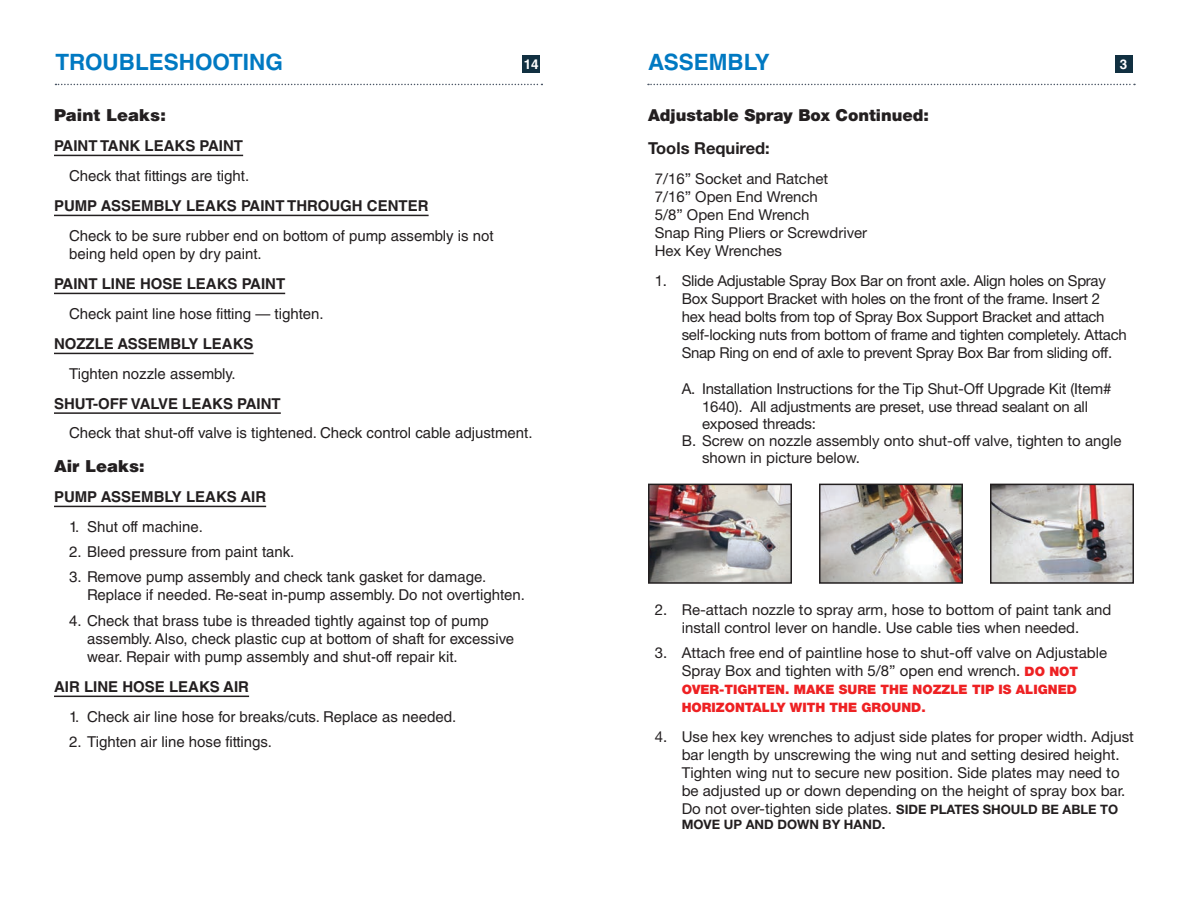
<style>
.page{position:relative;width:1188px;height:918px;background:#fff}
.page>*{position:absolute;margin:0;border:0;box-sizing:border-box;transform-origin:0 0}
.t1{font:700 22.5px "Helvetica LT Std";color:#0079c2}
.t2{font:900 16.5px "Helvetica Neue LT Std";color:#231f20}
.t3{font:900 16.5px "Helvetica LT Std";color:#231f20}
.t4{font:700 16.5px "Helvetica Neue LT Std";color:#231f20}
.t5{font:15px/18px "Helvetica Neue LT Std";color:#231f20}
.t6{font:15px/18px "Helvetica LT Std";color:#231f20}
.t7{font:15px/18px "Helvetica Neue LT Std";letter-spacing:-.02em;color:#231f20}
.t8{font:700 15px "Helvetica LT Std";color:#231f20}
.t9{font:700 13.5px "Helvetica LT Std";color:#fff}
.t10{font:900 12.9px/18px "Helvetica Neue LT Std";color:#ee2123}
.t11{font:700 12.9px "Helvetica Neue LT Std";color:#231f20}
.s1{font-weight:900;font-size:12.9px;color:#ee2123}
.s2{font-weight:700;font-size:12.9px}
</style>
<div class="page">
<div style="left:1115px;top:56px;width:17px;height:17px;background:#113041"></div>
<svg style="left:648px;top:84px;width:487px;height:1px"></svg>
<img style="left:651px;top:487px;width:138px;height:94px">
<div style="left:648px;top:484px;width:144px;height:100px;border:2px solid #231f20"></div>
<img style="left:993px;top:487px;width:138px;height:94px">
<div style="left:990px;top:484px;width:144px;height:100px;border:2px solid #231f20"></div>
<img style="left:822px;top:487px;width:138px;height:94px">
<div style="left:819px;top:484px;width:144px;height:100px;border:2px solid #231f20"></div>
<div style="left:522px;top:56px;width:18px;height:17px;background:#113041"></div>
<svg style="left:56px;top:84px;width:487px;height:1px"></svg>
<hr style="left:54px;top:155px;width:189px;height:1px;background:#231f20">
<hr style="left:54px;top:215px;width:375px;height:1px;background:#231f20">
<hr style="left:54px;top:293px;width:231px;height:1px;background:#231f20">
<hr style="left:54px;top:353px;width:200px;height:1px;background:#231f20">
<hr style="left:54px;top:412px;width:227px;height:2px;background:#231f20">
<hr style="left:54px;top:506px;width:212px;height:1px;background:#231f20">
<hr style="left:54px;top:696px;width:195px;height:1px;background:#231f20">
<h1 class="t1" style="left:56px;top:49px;width:229px">TROUBLESHOOTING</h1>
<p class="t9" style="left:524px;top:56px;width:16px">14</p>
<p class="t3" style="left:54px;top:104px;width:113px">Paint Leaks:</p>
<p class="t8" style="left:54px;top:136px;width:191px">PAINT TANK LEAKS PAINT</p>
<p class="t6" style="left:69px;top:167px;width:182px">Check that fittings are tight.</p>
<p class="t8" style="left:54px;top:196px;width:376px">PUMP ASSEMBLY LEAKS PAINT THROUGH CENTER</p>
<p class="t6" style="left:69px;top:227px;width:426px">Check to be sure rubber end on bottom of pump assembly is not being held open by dry paint.</p>
<p class="t8" style="left:54px;top:274px;width:233px">PAINT LINE HOSE LEAKS PAINT</p>
<p class="t6" style="left:69px;top:305px;width:256px">Check paint line hose fitting — tighten.</p>
<p class="t8" style="left:54px;top:334px;width:201px">NOZZLE ASSEMBLY LEAKS</p>
<p class="t6" style="left:69px;top:364px;width:168px">Tighten nozzle assembly.</p>
<p class="t8" style="left:54px;top:394px;width:228px">SHUT-OFF VALVE LEAKS PAINT</p>
<p class="t6" style="left:69px;top:424px;width:465px">Check that shut-off valve is tightened. Check control cable adjustment.</p>
<p class="t3" style="left:54px;top:455px;width:92px">Air Leaks:</p>
<p class="t8" style="left:54px;top:487px;width:214px">PUMP ASSEMBLY LEAKS AIR</p>
<p class="t6" style="left:69px;top:517px;width:135px">1. Shut off machine.</p>
<p class="t6" style="left:69px;top:543px;width:227px">2. Bleed pressure from paint tank.</p>
<p class="t6" style="left:87px;top:568px;width:439px;text-indent:-18px">3. Remove pump assembly and check tank gasket for damage.<br>Replace if needed. Re-seat in-pump assembly. Do not overtighten.</p>
<p class="t6" style="left:87px;top:612px;width:429px;text-indent:-18px">4. Check that brass tube is threaded tightly against top of pump assembly. Also, check plastic cup at bottom of shaft for excessive wear. Repair with pump assembly and shut-off repair kit.</p>
<p class="t8" style="left:54px;top:677px;width:197px">AIR LINE HOSE LEAKS AIR</p>
<p class="t6" style="left:69px;top:707px;width:389px">1. Check air line hose for breaks/cuts. Replace as needed.</p>
<p class="t6" style="left:69px;top:732px;width:205px">2. Tighten air line hose fittings.</p>
<h1 class="t1" style="left:648px;top:49px;width:123px">ASSEMBLY</h1>
<p class="t9" style="left:1120px;top:56px;width:9px">3</p>
<p class="t2" style="left:648px;top:105px;width:283px">Adjustable Spray Box Continued:</p>
<p class="t4" style="left:648px;top:138px;width:123px">Tools Required:</p>
<p class="t5" style="left:655px;top:170px;width:214px">7/16” Socket and Ratchet<br>7/16” Open End Wrench<br>5/8” Open End Wrench<br>Snap Ring Pliers or Screwdriver<br>Hex Key Wrenches</p>
<p class="t7" style="left:682px;top:272px;width:447px;text-indent:-27px">1. Slide Adjustable Spray Box Bar on front axle. Align holes on Spray Box Support Bracket with holes on the front of the frame. Insert 2 hex head bolts from top of Spray Box Support Bracket and attach self-locking nuts from bottom of frame and tighten completely. Attach Snap Ring on end of axle to prevent Spray Box Bar from sliding off.</p>
<p class="t5" style="left:682px;top:380px;width:431px">A. Installation Instructions for the Tip Shut-Off Upgrade Kit (Item#</p>
<p class="t5" style="left:702px;top:397px;width:388px">1640). All adjustments are preset, use thread sealant on all</p>
<p class="t5" style="left:702px;top:414px;width:116px">exposed threads:</p>
<p class="t5" style="left:682px;top:432px;width:441px">B. Screw on nozzle assembly onto shut-off valve, tighten to angle</p>
<p class="t5" style="left:702px;top:449px;width:160px">shown in picture below.</p>
<p class="t5" style="left:655px;top:600px;width:458px;text-align:center">2. Re-attach nozzle to spray arm, hose to bottom of paint tank and install control lever on handle. Use cable ties when needed.</p>
<p class="t5" style="left:655px;top:643px;width:454px;text-align:center">3. Attach free end of paintline hose to shut-off valve on Adjustable<br>Spray Box and tighten with 5/8” open end wrench. <span class="s1">DO NOT</span></p>
<p class="t10" style="left:682px;top:680px;width:397px">OVER-TIGHTEN. MAKE SURE THE NOZZLE TIP IS ALIGNED<br>HORIZONTALLY WITH THE GROUND.</p>
<p class="t5" style="left:682px;top:727px;width:454px;text-indent:-27px">4. Use hex key wrenches to adjust side plates for proper width. Adjust bar length by unscrewing the wing nut and setting desired height.<br>Tighten wing nut to secure new position. Side plates may need to be adjusted up or down depending on the height of spray box bar.<br>Do not over-tighten side plates. <span class="s2">SIDE PLATES SHOULD BE ABLE TO</span></p>
<p class="t11" style="left:682px;top:817px;width:205px">MOVE UP AND DOWN BY HAND.</p>
</div>
